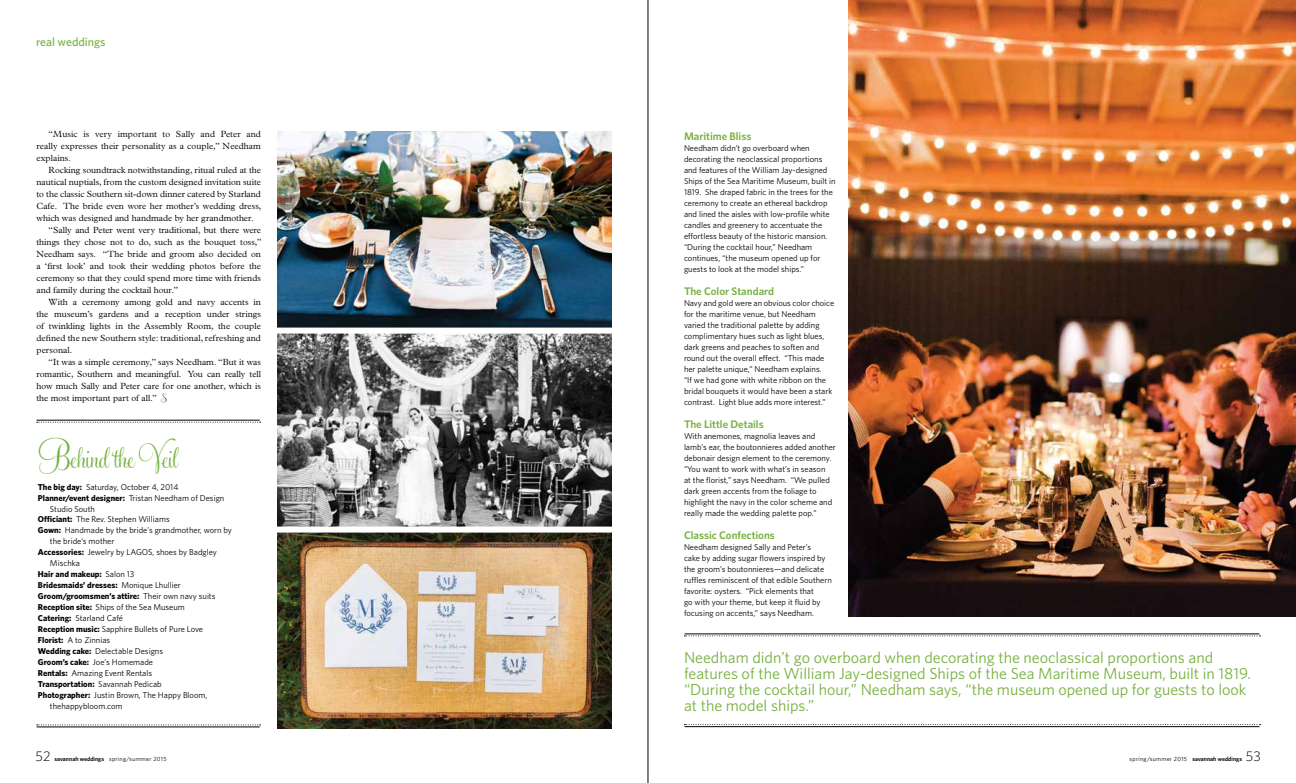
<style>
.page{position:relative;width:1296px;height:783px;background:#fff}
.page>*{position:absolute;margin:0;border:0;box-sizing:border-box;transform-origin:0 0}
.t1{font:32px "Feel Script";color:#76b03e}
.t2{font:16px/16px "Whitney";color:#76b03e}
.t3{font:300 14px "Whitney";color:#000}
.t4{font:500 12px "Whitney";color:#76b03e}
.t5{font:600 11px "Whitney";color:#76b03e}
.t6{font:300 9px "Plantin Std";color:#000}
.t7{font:8.5px/11px "Whitney";color:#000}
.t8{font:700 8.5px "Whitney";color:#000}
.t9{font:6px "Whitney";letter-spacing:.05em;color:#000}
.s1{font-family:"Feel Script";font-weight:400}
.s2{font-weight:700}
.s3{font-weight:400}
.s4{font-weight:600}
</style>
<div class="page">
<img style="left:278px;top:131px;width:334px;height:597px">
<hr style="left:37px;top:727px;width:223px;height:1px;background:#000">
<svg style="left:37px;top:725px;width:224px;height:1px"></svg>
<hr style="left:37px;top:420px;width:223px;height:1px;background:#000">
<svg style="left:37px;top:422px;width:224px;height:1px"></svg>
<img style="left:848px;top:0;width:448px;height:617px">
<hr style="left:685px;top:726px;width:574px;height:1px;background:#000">
<svg style="left:684px;top:724px;width:577px;height:1px"></svg>
<hr style="left:685px;top:634px;width:574px;height:1px;background:#000">
<svg style="left:684px;top:636px;width:577px;height:1px"></svg>
<div style="left:276px;top:527px;width:342px;height:6px;background:#fff"></div>
<div style="left:276px;top:328px;width:342px;height:6px;background:#fff"></div>
<hr style="left:648px;top:0;width:1px;height:783px;background:#000">
<p class="t4" style="left:36px;top:33px;width:71px">real weddings</p>
<p class="t6" style="left:49px;top:129px;width:214px">“Music is very important to Sally and Peter and</p>
<p class="t6" style="left:36px;top:141px;width:226px">really expresses their personality as a couple,” Needham</p>
<p class="t6" style="left:36px;top:153px;width:36px">explains.</p>
<p class="t6" style="left:49px;top:165px;width:214px">Rocking soundtrack notwithstanding, ritual ruled at the</p>
<p class="t6" style="left:36px;top:177px;width:226px">nautical nuptials, from the custom designed invitation suite</p>
<p class="t6" style="left:36px;top:189px;width:226px">to the classic Southern sit-down dinner catered by Starland</p>
<p class="t6" style="left:36px;top:201px;width:226px">Cafe. The bride even wore her mother’s wedding dress,</p>
<p class="t6" style="left:36px;top:213px;width:219px">which was designed and handmade by her grandmother.</p>
<p class="t6" style="left:49px;top:225px;width:214px">“Sally and Peter went very traditional, but there were</p>
<p class="t6" style="left:36px;top:237px;width:226px">things they chose not to do, such as the bouquet toss,”</p>
<p class="t6" style="left:36px;top:249px;width:226px">Needham says. “The bride and groom also decided on</p>
<p class="t6" style="left:36px;top:261px;width:226px">a ‘first look’ and took their wedding photos before the</p>
<p class="t6" style="left:36px;top:273px;width:226px">ceremony so that they could spend more time with friends</p>
<p class="t6" style="left:36px;top:285px;width:143px">and family during the cocktail hour.”</p>
<p class="t6" style="left:49px;top:297px;width:214px">With a ceremony among gold and navy accents in</p>
<p class="t6" style="left:36px;top:309px;width:226px">the museum’s gardens and a reception under strings</p>
<p class="t6" style="left:36px;top:321px;width:226px">of twinkling lights in the Assembly Room, the couple</p>
<p class="t6" style="left:36px;top:333px;width:226px">defined the new Southern style: traditional, refreshing and</p>
<p class="t6" style="left:36px;top:345px;width:37px">personal.</p>
<p class="t6" style="left:49px;top:357px;width:214px">“It was a simple ceremony,” says Needham. “But it was</p>
<p class="t6" style="left:36px;top:369px;width:226px">romantic, Southern and meaningful. You can really tell</p>
<p class="t6" style="left:36px;top:381px;width:226px">how much Sally and Peter care for one another, which is</p>
<p class="t6" style="left:36px;top:393px;width:132px">the most important part of all.” <span class="s1">S</span></p>
<p class="t1" style="left:42px;top:438px;width:137px">Behind the Veil</p>
<p class="t7" style="left:38px;top:481px;width:142px"><span class="s2">The big day:</span> Saturday, October 4, 2014</p>
<p class="t8" style="left:38px;top:492px;width:188px">Planner/event designer: <span class="s3">Tristan Needham of Design</span></p>
<p class="t7" style="left:50px;top:503px;width:46px">Studio South</p>
<p class="t7" style="left:38px;top:514px;width:133px"><span class="s2">Officiant:</span> The Rev. Stephen Williams</p>
<p class="t7" style="left:38px;top:525px;width:196px"><span class="s2">Gown:</span> Handmade by the bride’s grandmother, worn by</p>
<p class="t7" style="left:50px;top:536px;width:66px">the bride’s mother</p>
<p class="t7" style="left:38px;top:547px;width:180px"><span class="s2">Accessories:</span> Jewelry by LAGOS, shoes by Badgley</p>
<p class="t7" style="left:50px;top:558px;width:31px">Mischka</p>
<p class="t8" style="left:38px;top:569px;width:98px">Hair and makeup: <span class="s3">Salon 13</span></p>
<p class="t8" style="left:38px;top:580px;width:144px">Bridesmaids’ dresses: <span class="s3">Monique Lhullier</span></p>
<p class="t8" style="left:38px;top:591px;width:179px">Groom/groomsmen’s attire: <span class="s3">Their own navy suits</span></p>
<p class="t7" style="left:38px;top:602px;width:148px"><span class="s2">Reception site:</span> Ships of the Sea Museum</p>
<p class="t7" style="left:38px;top:613px;width:87px"><span class="s2">Catering:</span> Starland Café</p>
<p class="t7" style="left:38px;top:624px;width:167px"><span class="s2">Reception music:</span> Sapphire Bullets of Pure Love</p>
<p class="t7" style="left:38px;top:635px;width:74px"><span class="s2">Florist:</span> A to Zinnias</p>
<p class="t7" style="left:38px;top:646px;width:127px"><span class="s2">Wedding cake:</span> Delectable Designs</p>
<p class="t7" style="left:38px;top:657px;width:117px"><span class="s2">Groom’s cake:</span> Joe’s Homemade</p>
<p class="t7" style="left:38px;top:668px;width:116px"><span class="s2">Rentals:</span> Amazing Event Rentals</p>
<p class="t8" style="left:38px;top:679px;width:125px">Transportation: <span class="s3">Savannah Pedicab</span></p>
<p class="t7" style="left:38px;top:690px;width:171px"><span class="s2">Photographer:</span> Justin Brown, The Happy Bloom,</p>
<p class="t7" style="left:50px;top:701px;width:74px">thehappybloom.com</p>
<p class="t5" style="left:684px;top:129px;width:69px">Maritime Bliss</p>
<p class="t7" style="left:684px;top:142px;width:153px">Needham didn’t go overboard when decorating the neoclassical proportions and features of the William Jay-designed Ships of the Sea Maritime Museum, built in 1819. She draped fabric in the trees for the ceremony to create an ethereal backdrop and lined the aisles with low-profile white candles and greenery to accentuate the effortless beauty of the historic mansion. “During the cocktail hour,” Needham continues, “the museum opened up for guests to look at the model ships.”</p>
<p class="t5" style="left:684px;top:284px;width:92px">The Color Standard</p>
<p class="t7" style="left:684px;top:297px;width:152px">Navy and gold were an obvious color choice for the maritime venue, but Needham varied the traditional palette by adding complimentary hues such as light blues, dark greens and peaches to soften and round out the overall effect. “This made her palette unique,” Needham explains.<br>“If we had gone with white ribbon on the bridal bouquets it would have been a stark contrast. Light blue adds more interest.”</p>
<p class="t5" style="left:684px;top:417px;width:81px">The Little Details</p>
<p class="t7" style="left:684px;top:430px;width:153px">With anemones, magnolia leaves and lamb’s ear, the boutonnieres added another debonair design element to the ceremony. “You want to work with what’s in season<br>at the florist,” says Needham. “We pulled dark green accents from the foliage to highlight the navy in the color scheme and really made the wedding palette pop.”</p>
<p class="t5" style="left:684px;top:528px;width:92px">Classic Confections</p>
<p class="t7" style="left:684px;top:541px;width:149px">Needham designed Sally and Peter’s<br>cake by adding sugar flowers inspired by the groom’s boutonnieres—and delicate ruffles reminiscent of that edible Southern favorite: oysters. “Pick elements that<br>go with your theme, but keep it fluid by focusing on accents,” says Needham.</p>
<p class="t2" style="left:684px;top:649px;width:569px">Needham didn’t go overboard when decorating the neoclassical proportions and features of the William Jay-designed Ships of the Sea Maritime Museum, built in 1819. “During the cocktail hour,” Needham says, “the museum opened up for guests to look at the model ships.”</p>
<p class="t3" style="left:36px;top:747px;width:16px">52</p>
<p class="t9" style="left:54px;top:755px;width:114px"><span class="s4">savannah weddings</span> spring/summer 2015</p>
<p class="t9" style="left:1130px;top:755px;width:114px">spring/summer 2015 <span class="s4">savannah weddings</span></p>
<p class="t3" style="left:1246px;top:747px;width:16px">53</p>
</div>
